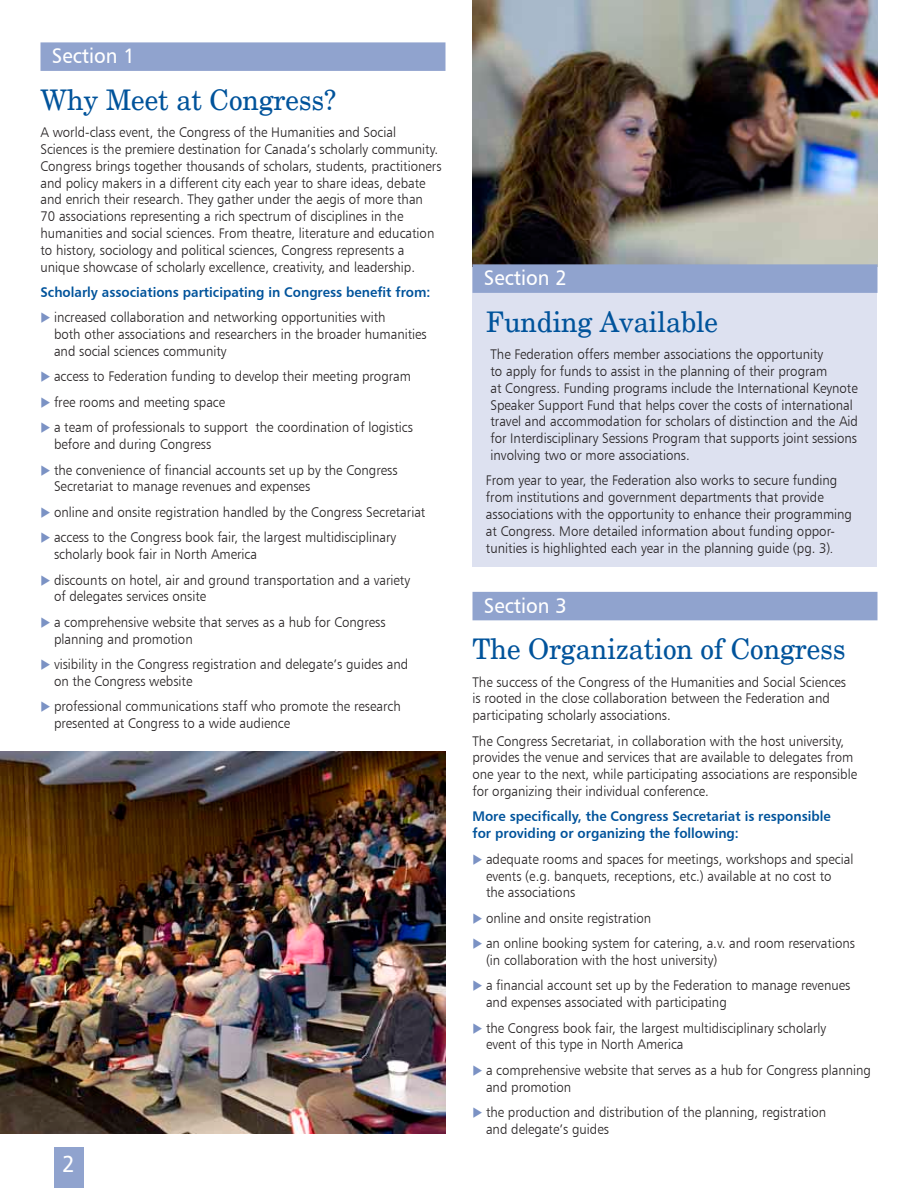
<style>
.page{position:relative;width:918px;height:1188px;background:#fff}
.page>*{position:absolute;margin:0;border:0;box-sizing:border-box;transform-origin:0 0}
.t1{font:28.5px "New Century Schlbk";color:#00539b;scale:.95 1}
.t2{font:23.25px "Humanist 777 BT Roman B";color:#fff;scale:.95 1}
.t3{font:21px "Humanist 777 BT Roman B";color:#fff;scale:.95 1}
.t4{font:13.95px/16.8px "Humanist 777 BT Light B";color:#231f20;scale:.95 1}
.t5{font:13.95px/16.8px "Humanist 777 BT Bold B";color:#00539b;scale:.95 1}
.s1{color:#7b92c4}
.s2{font-family:"Humanist 777 BT Light Italic B"}
</style>
<div class="page">
<div style="left:472px;top:191px;width:406px;height:376px;background:#dde1f0"></div>
<div style="left:40px;top:42px;width:406px;height:29px;background:#90a3ce"></div>
<div style="left:472px;top:592px;width:406px;height:28px;background:#90a3ce"></div>
<img style="left:0;top:752px;width:446px;height:382px">
<div style="left:54px;top:1148px;width:29px;height:40px;background:#90a3ce"></div>
<img style="left:472px;top:0;width:405px;height:264px">
<div style="left:472px;top:264px;width:406px;height:29px;background:#90a3ce"></div>
<h3 class="t3" style="left:52px;top:43px;width:89px">Section 1</h3>
<h1 class="t1" style="left:40px;top:82px;width:313px">Why Meet at Congress?</h1>
<p class="t4" style="left:40px;top:124px;width:424px">A world-class event, the Congress of the Humanities and Social Sciences is the premiere destination for Canada’s scholarly community.<br>Congress brings together thousands of scholars, students, practitioners and policy makers in a different city each year to share ideas, debate and enrich their research. They gather under the aegis of more than<br>70 associations representing a rich spectrum of disciplines in the humanities and social sciences. From theatre, literature and education to history, sociology and political sciences, Congress represents a unique showcase of scholarly excellence, creativity, and leadership.</p>
<p class="t5" style="left:40px;top:283px;width:412px">Scholarly associations participating in Congress benefit from:</p>
<p class="t4" style="left:54px;top:309px;width:394px;text-indent:-14px"><span class="s1">◆</span> increased collaboration and networking opportunities with<br>both other associations and researchers in the broader humanities and social sciences community</p>
<p class="t4" style="left:40px;top:368px;width:391px"><span class="s1">◆</span> access to Federation funding to develop their meeting program</p>
<p class="t4" style="left:40px;top:393px;width:196px"><span class="s1">◆</span> free rooms and meeting space</p>
<p class="t4" style="left:54px;top:419px;width:379px;text-indent:-14px"><span class="s1">◆</span> a team of professionals to support the coordination of logistics before and during Congress</p>
<p class="t4" style="left:54px;top:461px;width:363px;text-indent:-14px"><span class="s1">◆</span> the convenience of financial accounts set up by the Congress<br>Secretariat to manage revenues and expenses</p>
<p class="t4" style="left:40px;top:503px;width:407px"><span class="s1">◆</span> online and onsite registration handled by the Congress Secretariat</p>
<p class="t4" style="left:54px;top:529px;width:362px;text-indent:-14px"><span class="s1">◆</span> access to the Congress book fair, the largest multidisciplinary scholarly book fair in North America</p>
<p class="t4" style="left:54px;top:571px;width:376px;text-indent:-14px"><span class="s1">◆</span> discounts on hotel, air and ground transportation and a variety of delegates services onsite</p>
<p class="t4" style="left:54px;top:613px;width:351px;text-indent:-14px"><span class="s1">◆</span> a comprehensive website that serves as a hub for Congress planning and promotion</p>
<p class="t4" style="left:54px;top:656px;width:374px;text-indent:-14px"><span class="s1">◆</span> visibility in the Congress registration and delegate’s guides and on the Congress website</p>
<p class="t4" style="left:54px;top:698px;width:367px;text-indent:-14px"><span class="s1">◆</span> professional communications staff who promote the research presented at Congress to a wide audience</p>
<h2 class="t2" style="left:62px;top:1149px;width:15px">2</h2>
<h3 class="t3" style="left:484px;top:265px;width:89px">Section 2</h3>
<h1 class="t1" style="left:486px;top:304px;width:246px">Funding Available</h1>
<p class="t4" style="left:490px;top:346px;width:388px">The Federation offers member associations the opportunity<br>to apply for funds to assist in the planning of their program<br>at Congress. Funding programs include the International Keynote Speaker Support Fund that helps cover the costs of international travel and accommodation for scholars of distinction and the Aid for Interdisciplinary Sessions Program that supports joint sessions involving two or more associations.</p>
<p class="t4" style="left:486px;top:472px;width:387px">From year to year, the Federation also works to secure funding from institutions and government departments that provide associations with the opportunity to enhance their programming at Congress. More detailed information about funding oppor&shy;tunities is highlighted each year in the planning guide (pg. 3)<span class="s2">.</span></p>
<h3 class="t3" style="left:484px;top:592px;width:89px">Section 3</h3>
<h1 class="t1" style="left:472px;top:631px;width:394px">The Organization of Congress</h1>
<p class="t4" style="left:472px;top:673px;width:395px">The success of the Congress of the Humanities and Social Sciences is rooted in the close collaboration between the Federation and participating scholarly associations.</p>
<p class="t4" style="left:472px;top:732px;width:406px">The Congress Secretariat, in collaboration with the host university, provides the venue and services that are available to delegates from one year to the next, while participating associations are responsible for organizing their individual conference.</p>
<p class="t5" style="left:472px;top:808px;width:379px">More specifically, the Congress Secretariat is responsible for providing or organizing the following:</p>
<p class="t4" style="left:486px;top:850px;width:388px;text-indent:-14px"><span class="s1">◆</span> adequate rooms and spaces for meetings, workshops and special events (e.g. banquets, receptions, etc.) available at no cost to<br>the associations</p>
<p class="t4" style="left:472px;top:909px;width:190px"><span class="s1">◆</span> online and onsite registration</p>
<p class="t4" style="left:486px;top:935px;width:390px;text-indent:-14px"><span class="s1">◆</span> an online booking system for catering, a.v. and room reservations (in collaboration with the host university)</p>
<p class="t4" style="left:486px;top:977px;width:385px;text-indent:-14px"><span class="s1">◆</span> a financial account set up by the Federation to manage revenues and expenses associated with participating</p>
<p class="t4" style="left:486px;top:1019px;width:360px;text-indent:-14px"><span class="s1">◆</span> the Congress book fair, the largest multidisciplinary scholarly event of this type in North America</p>
<p class="t4" style="left:486px;top:1061px;width:407px;text-indent:-14px"><span class="s1">◆</span> a comprehensive website that serves as a hub for Congress planning and promotion</p>
<p class="t4" style="left:486px;top:1104px;width:360px;text-indent:-14px"><span class="s1">◆</span> the production and distribution of the planning, registration and delegate’s guides</p>
</div>
